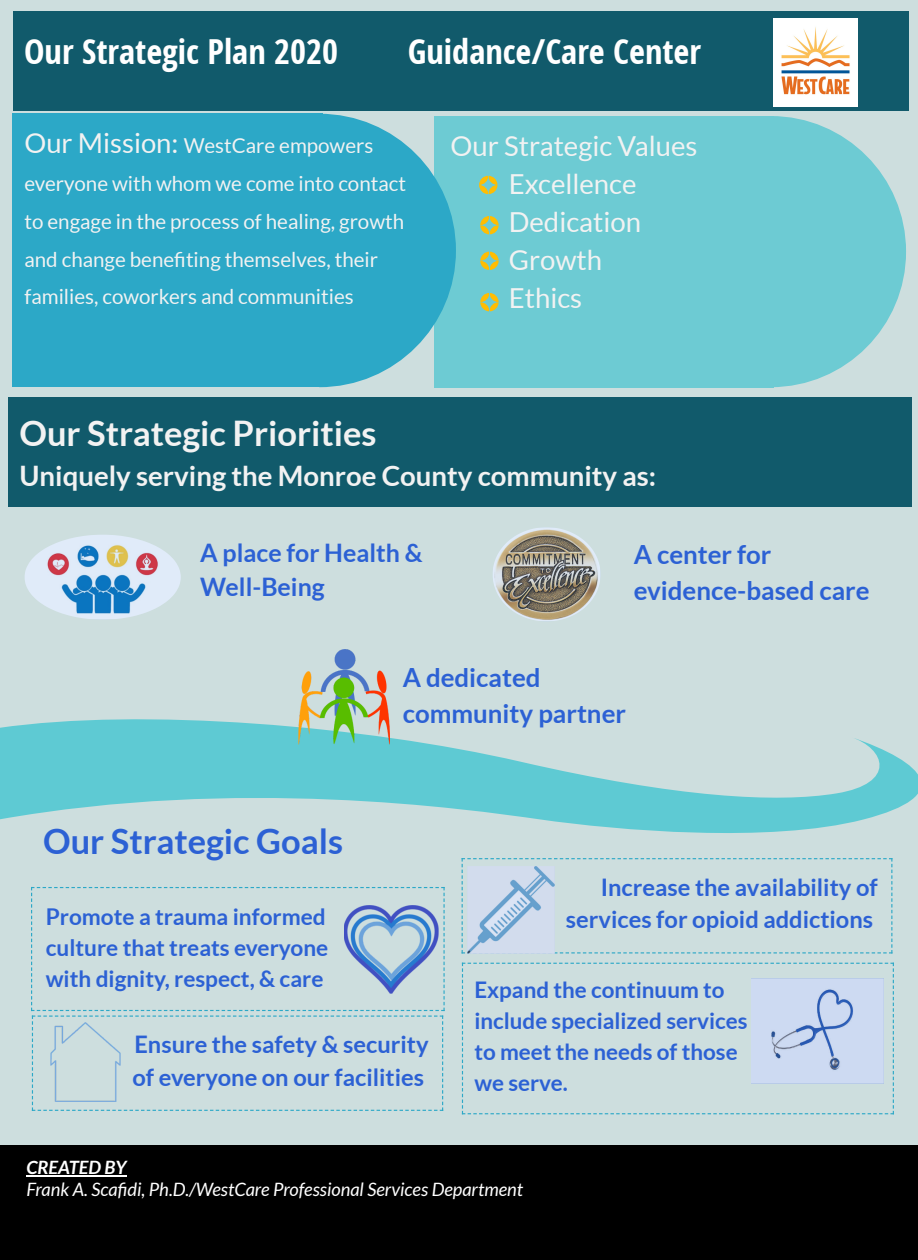
<style>
.page{position:relative;width:918px;height:1260px;background:#fff}
.page>*{position:absolute;margin:0;border:0;box-sizing:border-box;transform-origin:0 0}
.t1{font:700 condensed 34.5px "Open Sans";color:#fff}
.t2{font:700 34.5px "Lato";color:#f2f2f2}
.t3{font:700 34.5px "Lato";color:#2c61d4}
.t4{font:27.6px/38px "Lato";color:#f2f2f2}
.t5{font:700 27.6px "Lato";color:#f2f2f2}
.t6{font:700 25.8px/35.5px "Lato";color:#2c61d4}
.t7{font:700 24.9px/34.5px "Lato";color:#2c61d4}
.t8{font:700 23.7px/32.1px "Lato";color:#2c61d4}
.t9{font:700 22.65px/31px "Lato";color:#2c61d4}
.t10{font:700 22.35px/31px "Lato";color:#2c61d4}
.t11{font:20.55px/38px "Lato";color:#f2f2f2}
.t12{font:italic 18.45px "Lato";color:#fff}
.t13{font:italic 700 18.45px "Lato";color:#fff}
.s1{font-size:27.45px}
</style>
<div class="page">
<div style="left:0;top:0;width:918px;height:391px;background:#cddede"></div>
<div style="left:434px;top:116px;width:332px;height:271px;background:#6dcbd3"></div>
<div style="left:761px;top:116px;width:13px;height:271px;background:#6dcbd3"></div>
<svg style="left:774px;top:116px;width:132px;height:271px"></svg>
<div style="left:14px;top:11px;width:895px;height:100px;background:#115a6b"></div>
<img style="left:773px;top:18px;width:84px;height:89px">
<div style="left:13px;top:114px;width:302px;height:273px;background:#2ca8c7"></div>
<div style="left:309px;top:114px;width:14px;height:273px;background:#2ca8c7"></div>
<svg style="left:323px;top:114px;width:133px;height:273px"></svg>
<svg style="left:479px;top:176px;width:18px;height:18px"></svg>
<svg style="left:480px;top:216px;width:19px;height:18px"></svg>
<svg style="left:480px;top:252px;width:19px;height:18px"></svg>
<svg style="left:480px;top:293px;width:19px;height:18px"></svg>
<div style="left:0;top:391px;width:918px;height:754px;background:#cddede"></div>
<svg style="left:0;top:719px;width:918px;height:114px;fill:#5ecad3"></svg>
<div style="left:8px;top:398px;width:903px;height:109px;background:#115a6b"></div>
<img style="left:25px;top:535px;width:156px;height:85px">
<img style="left:493px;top:527px;width:108px;height:94px">
<svg style="left:462px;top:858px;width:430px;height:95px"></svg>
<svg style="left:31px;top:887px;width:414px;height:224px"></svg>
<img style="left:50px;top:1023px;width:70px;height:79px">
<svg style="left:462px;top:963px;width:432px;height:151px"></svg>
<img style="left:751px;top:979px;width:132px;height:104px">
<img style="left:467px;top:866px;width:88px;height:87px">
<img style="left:299px;top:649px;width:90px;height:96px">
<div style="left:0;top:1145px;width:918px;height:115px;background:#000"></div>
<hr style="left:26px;top:1175px;width:101px;height:2px;background:#fff">
<h1 class="t1" style="left:24px;top:28px;width:315px">Our Strategic Plan 2020</h1>
<h1 class="t1" style="left:408px;top:28px;width:295px">Guidance/Care Center</h1>
<p class="t11" style="left:24px;top:126px;width:383px"><span class="s1">Our Mission:</span> WestCare empowers everyone with whom we come into contact to engage in the process of healing, growth and change benefiting themselves, their families, coworkers and communities</p>
<h2 class="t4" style="left:509px;top:127px;width:190px;text-indent:-58px">Our Strategic Values<br>Excellence<br>Dedication<br>Growth<br>Ethics</h2>
<h1 class="t2" style="left:20px;top:413px;width:359px">Our Strategic Priorities</h1>
<h2 class="t5" style="left:20px;top:460px;width:638px">Uniquely serving the Monroe County community as:</h2>
<p class="t7" style="left:200px;top:535px;width:224px">A place for Health &amp;<br>Well-Being</p>
<p class="t6" style="left:634px;top:537px;width:237px">A center for evidence-based care</p>
<h1 class="t3" style="left:43px;top:821px;width:301px">Our Strategic Goals</h1>
<p class="t6" style="left:403px;top:660px;width:225px">A dedicated community partner</p>
<p class="t8" style="left:601px;top:871px;width:279px">Increase the availability of</p>
<p class="t9" style="left:46px;top:901px;width:282px">Promote a trauma informed</p>
<p class="t8" style="left:566px;top:903px;width:309px">services for opioid addictions</p>
<p class="t9" style="left:46px;top:932px;width:284px">culture that treats everyone with dignity, respect, &amp; care</p>
<p class="t10" style="left:474px;top:975px;width:394px">Expand the continuum to<br>include specialized services to meet the to meet the needs of those<br>we serve.</p>
<p class="t8" style="left:132px;top:1029px;width:298px">Ensure the safety &amp; security of everyone on our facilities</p>
<p class="t13" style="left:26px;top:1157px;width:102px">CREATED BY</p>
<p class="t12" style="left:26px;top:1179px;width:498px">Frank A. Scafidi, Ph.D./WestCare Professional Services Department</p>
</div>
